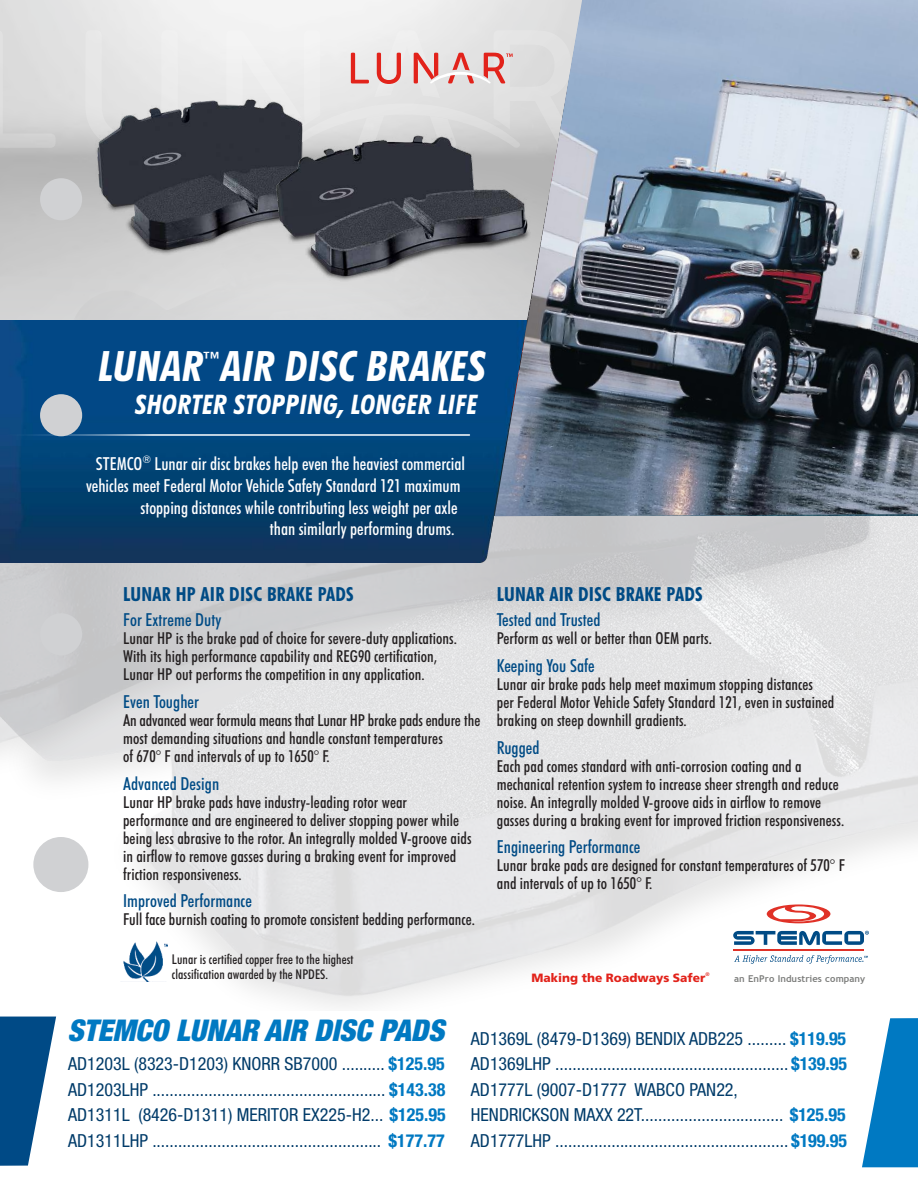
<style>
.page{position:relative;width:918px;height:1188px;background:#fff}
.page>*{position:absolute;margin:0;border:0;box-sizing:border-box;transform-origin:0 0}
.t1{font:italic 700 condensed 42px "Futura BT";letter-spacing:.01em;color:#fff}
.t2{font:italic 900 condensed 30px "Helvetica Neue LT Std";color:#0079c2}
.t3{font:italic 700 condensed 27px "Futura BT";letter-spacing:.015em;color:#fff}
.t4{font:700 condensed 19.5px "Futura BT";letter-spacing:.015em;color:#004b85}
.t5{font:condensed 18px/25.5px "Helvetica Neue LT Std";color:#013b69}
.t6{font:500 condensed 18px "Futura BT";color:#fff}
.t7{font:500 condensed 18px "Futura BT";letter-spacing:.005em;color:#004b85}
.t8{font:500 condensed 16.5px/18px "Futura BT";letter-spacing:.005em;color:#231f20}
.t9{font:500 condensed 13.5px/15px "Futura BT";letter-spacing:.005em;color:#231f20}
.t10{font:900 12px "Frutiger";color:#e2231b}
.t11{font:700 9.45px "Trebuchet MS";letter-spacing:.01em;color:#7d7e7c}
.t12{font:5.25px "Frutiger";color:#e2231b}
.s1{font-weight:700;color:#0079c2}
</style>
<div class="page">
<img style="left:0;top:516px;width:918px;height:491px">
<svg style="left:0;top:0;width:585px;height:563px"></svg>
<svg style="left:0;top:30px;width:494px;height:120px;fill:#e6e5e5"></svg>
<svg style="left:351px;top:53px;width:143px;height:31px;background:#e6b6b4"></svg>
<img style="left:73px;top:66px;width:289px;height:211px">
<img style="left:267px;top:104px;width:227px;height:211px">
<svg style="left:767px;top:904px;width:63px;height:19px"></svg>
<hr style="left:733px;top:949px;width:131px;height:1px;background:#e03127">
<svg style="left:734px;top:955px;width:134px;height:9px"></svg>
<svg style="left:733px;top:931px;width:136px;height:14px"></svg>
<img style="left:0;top:321px;width:527px;height:242px">
<hr style="left:0;top:434px;width:469px;height:2px;background:#fff">
<img style="left:114px;top:934px;width:54px;height:47px">
<div style="left:33px;top:837px;width:55px;height:55px;background:#d0d1d3;border-radius:50%"></div>
<div style="left:40px;top:613px;width:42px;height:42px;background:#d0d1d3;border-radius:50%"></div>
<div style="left:40px;top:394px;width:42px;height:42px;background:#d0d1d3;border-radius:50%"></div>
<div style="left:40px;top:178px;width:42px;height:42px;background:#d0d1d3;border-radius:50%"></div>
<svg style="left:0;top:1017px;width:56px;height:149px"></svg>
<svg style="left:862px;top:1018px;width:56px;height:149px"></svg>
<img style="left:495px;top:0;width:423px;height:516px">
<h1 class="t1" style="left:99px;top:340px;width:389px">LUNAR<sup>™</sup> AIR DISC BRAKES</h1>
<h3 class="t3" style="left:135px;top:388px;width:344px">SHORTER STOPPING, LONGER LIFE</h3>
<p class="t6" style="left:96px;top:453px;width:371px">STEMCO<sup>®</sup> Lunar air disc brakes help even the heaviest commercial</p>
<p class="t6" style="left:86px;top:475px;width:376px">vehicles meet Federal Motor Vehicle Safety Standard 121 maximum</p>
<p class="t6" style="left:141px;top:496px;width:319px">stopping distances while contributing less weight per axle</p>
<p class="t6" style="left:270px;top:518px;width:186px">than similarly performing drums.</p>
<p class="t4" style="left:123px;top:583px;width:232px">LUNAR HP AIR DISC BRAKE PADS</p>
<p class="t7" style="left:123px;top:609px;width:100px">For Extreme Duty</p>
<p class="t8" style="left:123px;top:629px;width:335px">Lunar HP is the brake pad of choice for severe-duty applications.<br>With its high performance capability and REG90 certification,<br>Lunar HP out performs the competition in any application.</p>
<p class="t7" style="left:123px;top:691px;width:78px">Even Tougher</p>
<p class="t8" style="left:123px;top:711px;width:359px">An advanced wear formula means that Lunar HP brake pads endure the most demanding situations and handle constant temperatures<br>of 670° F and intervals of up to 1650° F.</p>
<p class="t7" style="left:123px;top:772px;width:98px">Advanced Design</p>
<p class="t8" style="left:123px;top:793px;width:350px">Lunar HP brake pads have industry-leading rotor wear performance and are engineered to deliver stopping power while being less abrasive to the rotor. An integrally molded V-groove aids in airflow to remove gasses during a braking event for improved friction responsiveness.</p>
<p class="t7" style="left:123px;top:890px;width:130px">Improved Performance</p>
<p class="t8" style="left:123px;top:910px;width:353px">Full face burnish coating to promote consistent bedding performance.</p>
<p class="t9" style="left:172px;top:952px;width:183px">Lunar is certified copper free to the highest classification awarded by the NPDES.</p>
<p class="t4" style="left:497px;top:583px;width:207px">LUNAR AIR DISC BRAKE PADS</p>
<p class="t7" style="left:497px;top:609px;width:105px">Tested and Trusted</p>
<p class="t8" style="left:497px;top:629px;width:217px">Perform as well or better than OEM parts.</p>
<p class="t7" style="left:497px;top:655px;width:99px">Keeping You Safe</p>
<p class="t8" style="left:497px;top:675px;width:339px">Lunar air brake pads help meet maximum stopping distances per Federal Motor Vehicle Safety Standard 121, even in sustained braking on steep downhill gradients.</p>
<p class="t7" style="left:497px;top:736px;width:44px">Rugged</p>
<p class="t8" style="left:497px;top:757px;width:349px">Each pad comes standard with anti-corrosion coating and a mechanical retention system to increase sheer strength and reduce noise. An integrally molded V-groove aids in airflow to remove gasses during a braking event for improved friction responsiveness.</p>
<p class="t7" style="left:497px;top:836px;width:145px">Engineering Performance</p>
<p class="t8" style="left:497px;top:856px;width:350px">Lunar brake pads are designed for constant temperatures of 570° F and intervals of up to 1650° F.</p>
<p class="t10" style="left:531px;top:970px;width:176px">Making the Roadways Safer</p>
<p class="t11" style="left:734px;top:972px;width:133px">an EnPro Industries company</p>
<p class="t12" style="left:706px;top:971px;width:6px">®</p>
<h2 class="t2" style="left:67px;top:1011px;width:378px">STEMCO LUNAR AIR DISC PADS</h2>
<p class="t5" style="left:68px;top:1051px;width:379px;text-align:justify">AD1203L (8323-D1203) KNORR SB7000 .......... <span class="s1">$125.95<br></span>AD1203LHP ...................................................... <span class="s1">$143.38<br></span>AD1311L (8426-D1311) MERITOR EX225-H2... <span class="s1">$125.95<br></span>AD1311LHP ..................................................... <span class="s1">$177.77</span></p>
<p class="t5" style="left:471px;top:1026px;width:378px">AD1369L (8479-D1369) BENDIX ADB225 ......... <span class="s1">$119.95<br></span>AD1369LHP ...................................................... <span class="s1">$139.95<br></span>AD1777L (9007-D1777 WABCO PAN22,<br>HENDRICKSON MAXX 22T................................. <span class="s1">$125.95<br></span>AD1777LHP ...................................................... <span class="s1">$199.95</span></p>
</div>
